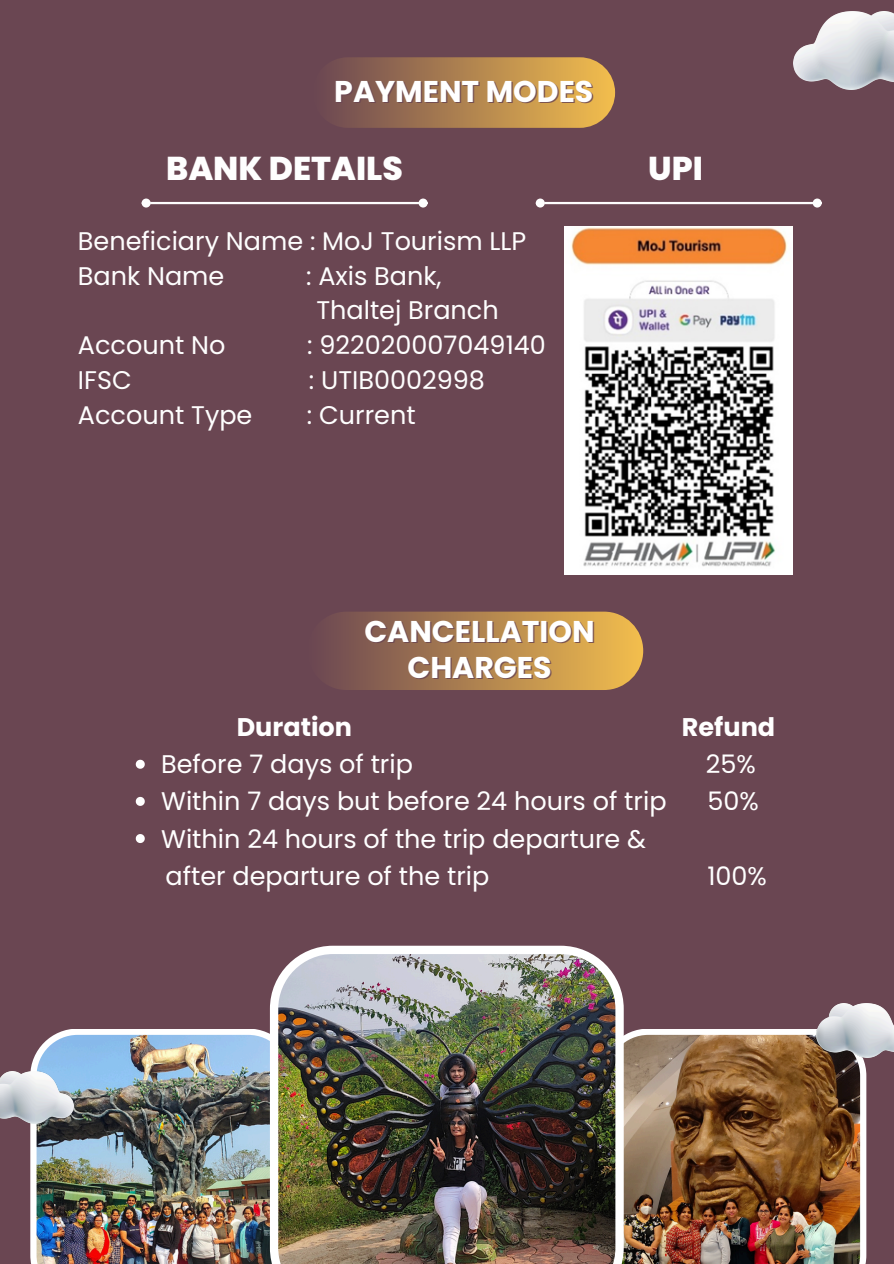
<style>
.page{position:relative;width:894px;height:1264px;background:#fff}
.page>*{position:absolute;margin:0;border:0;box-sizing:border-box;transform-origin:0 0}
.t1{font:800 33px "Poppins";color:#fefefe}
.t2{font:700 30px "Poppins";color:#fff}
.t3{font:25.5px "Poppins";color:#fefefe}
.t4{font:25.5px "Poppins";color:#fff}
.t5{font:700 25.5px "Poppins";color:#fff}
</style>
<div class="page">
<div style="left:0;top:0;width:893px;height:1263px;background:#6a4652"></div>
<div style="left:312px;top:57px;width:303px;height:71px;background:linear-gradient(to right,#6a4652,#f2bd4d);border-radius:35px"></div>
<div style="left:307px;top:611px;width:336px;height:79px;background:linear-gradient(to right,#6a4652,#f2bd4d);border-radius:39px"></div>
<img style="left:793px;top:12px;width:100px;height:77px">
<hr style="left:150px;top:202px;width:269px;height:2px;background:#fefefe">
<div style="left:142px;top:198px;width:9px;height:9px;border:2px solid #fefefe;border-radius:50%"></div>
<div style="left:419px;top:200px;width:7px;height:6px;background:#fefefe;border-radius:50%"></div>
<div style="left:418px;top:198px;width:9px;height:9px;border:2px solid #fefefe;border-radius:50%"></div>
<img style="left:564px;top:226px;width:228px;height:348px">
<hr style="left:544px;top:202px;width:269px;height:2px;background:#fefefe">
<div style="left:536px;top:200px;width:7px;height:6px;background:#fefefe;border-radius:50%"></div>
<div style="left:535px;top:198px;width:9px;height:9px;border:2px solid #fefefe;border-radius:50%"></div>
<div style="left:813px;top:200px;width:7px;height:6px;background:#fefefe;border-radius:50%"></div>
<div style="left:812px;top:198px;width:9px;height:9px;border:2px solid #fefefe;border-radius:50%"></div>
<img style="left:623px;top:1028px;width:243px;height:235px">
<img style="left:30px;top:1028px;width:240px;height:235px">
<img style="left:270px;top:945px;width:353px;height:318px">
<img style="left:816px;top:1003px;width:77px;height:54px">
<img style="left:0;top:1071px;width:74px;height:52px">
<svg style="left:136px;top:759px;width:9px;height:9px"></svg>
<svg style="left:136px;top:797px;width:9px;height:9px"></svg>
<svg style="left:136px;top:834px;width:9px;height:9px"></svg>
<h1 class="t2" style="left:334px;top:70px;width:260px">PAYMENT MODES</h1>
<p class="t1" style="left:166px;top:145px;width:238px">BANK DETAILS</p>
<p class="t1" style="left:648px;top:145px;width:56px">UPI</p>
<p class="t3" style="left:78px;top:223px;width:449px">Beneficiary Name : MoJ Tourism LLP</p>
<p class="t3" style="left:78px;top:258px;width:148px">Bank Name</p>
<p class="t3" style="left:306px;top:258px;width:137px">: Axis Bank,</p>
<p class="t3" style="left:316px;top:293px;width:184px">Thaltej Branch</p>
<p class="t3" style="left:78px;top:327px;width:149px">Account No</p>
<p class="t3" style="left:307px;top:327px;width:240px">: 922020007049140</p>
<h1 class="t3" style="left:78px;top:362px;width:55px">IFSC</h1>
<h1 class="t3" style="left:309px;top:362px;width:177px">: UTIB0002998</h1>
<h2 class="t3" style="left:78px;top:397px;width:176px">Account Type</h2>
<h2 class="t3" style="left:307px;top:397px;width:110px">: Current</h2>
<h1 class="t2" style="left:364px;top:610px;width:231px">CANCELLATION</h1>
<p class="t2" style="left:407px;top:646px;width:145px">CHARGES</p>
<p class="t5" style="left:237px;top:709px;width:117px">Duration</p>
<p class="t5" style="left:681px;top:709px;width:95px">Refund</p>
<p class="t4" style="left:161px;top:746px;width:253px">Before 7 days of trip</p>
<p class="t4" style="left:705px;top:746px;width:52px">25%</p>
<p class="t4" style="left:161px;top:783px;width:507px">Within 7 days but before 24 hours of trip</p>
<p class="t4" style="left:707px;top:783px;width:53px">50%</p>
<p class="t4" style="left:161px;top:820px;width:486px">Within 24 hours of the trip departure &amp;</p>
<p class="t4" style="left:165px;top:857px;width:325px">after departure of the trip</p>
<p class="t4" style="left:707px;top:857px;width:61px">100%</p>
</div>
